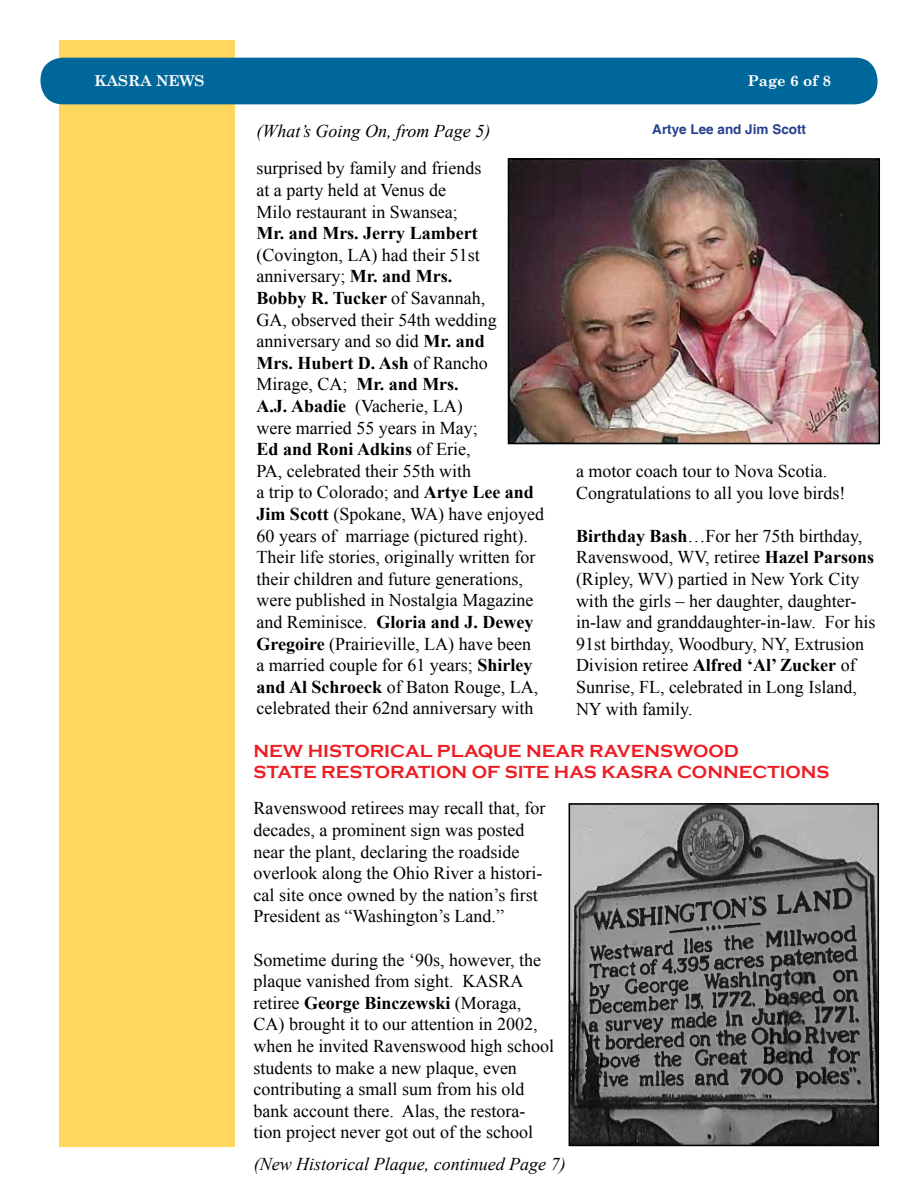
<style>
.page{position:relative;width:918px;height:1188px;background:#fff}
.page>*{position:absolute;margin:0;border:0;box-sizing:border-box;transform-origin:0 0}
.t1{font:18px/21.6px "Times New Roman";color:#000}
.t2{font:700 18px/21.6px "Copperplate Gothic";color:#ed1d24}
.t3{font:italic 18px "Times New Roman";color:#000}
.t4{font:700 18px "Times New Roman";color:#000}
.t5{font:700 15px "Century Schoolbook";color:#fff}
.t6{font:700 13.5px "Helvetica";color:#25408f}
.s1{font-weight:700}
</style>
<div class="page">
<div style="left:59px;top:40px;width:175px;height:1108px;background:#ffd75c"></div>
<div style="left:40px;top:58px;width:838px;height:46px;background:#00679b;border-radius:22px"></div>
<img style="left:511px;top:161px;width:366px;height:280px">
<div style="left:508px;top:158px;width:372px;height:286px;border:2px solid #000"></div>
<img style="left:572px;top:806px;width:304px;height:337px">
<img style="left:856px;top:887px;width:19px;height:225px">
<img style="left:572px;top:863px;width:284px;height:280px">
<div style="left:569px;top:803px;width:310px;height:343px;border:2px solid #000"></div>
<p class="t5" style="left:94px;top:69px;width:112px">KASRA NEWS</p>
<p class="t5" style="left:748px;top:69px;width:85px">Page 6 of 8</p>
<p class="t3" style="left:256px;top:119px;width:235px">(What’s Going On, from Page 5)</p>
<p class="t6" style="left:652px;top:121px;width:155px">Artye Lee and Jim Scott</p>
<p class="t1" style="left:257px;top:157px;width:226px">surprised by family and friends at a party held at Venus de<br>Milo restaurant in Swansea;</p>
<p class="t4" style="left:257px;top:221px;width:223px">Mr. and Mrs. Jerry Lambert</p>
<p class="t1" style="left:257px;top:244px;width:289px">(Covington, LA) had their 51st anniversary; <span class="s1">Mr. and Mrs.<br>Bobby R. Tucker</span> of Savannah,<br>GA, observed their 54th wedding anniversary and so did <span class="s1">Mr. and<br>Mrs. Hubert D. Ash</span> of Rancho Mirage, CA; <span class="s1">Mr. and Mrs.<br>A.J. Abadie</span> (Vacherie, LA)<br>were married 55 years in May;<br><span class="s1">Ed and Roni Adkins</span> of Erie,<br>PA, celebrated their 55th with<br>a trip to Colorado; and <span class="s1">Artye Lee and Jim Scott</span> (Spokane, WA) have enjoyed 60 years of marriage (pictured right).<br>Their life stories, originally written for their children and future generations, were published in Nostalgia Magazine and Reminisce. <span class="s1">Gloria and J. Dewey Gregoire</span> (Prairieville, LA) have been<br>a married couple for 61 years; <span class="s1">Shirley and Al Schroeck</span> of Baton Rouge, LA, celebrated their 62nd anniversary with</p>
<p class="t1" style="left:576px;top:460px;width:271px">a motor coach tour to Nova Scotia.<br>Congratulations to all you love birds!</p>
<p class="t1" style="left:576px;top:525px;width:301px"><span class="s1">Birthday Bash</span>…For her 75th birthday, Ravenswood, WV, retiree <span class="s1">Hazel Parsons </span>(Ripley, WV) partied in New York City with the girls – her daughter, daughter&shy;in-law and granddaughter-in-law. For his 91st birthday, Woodbury, NY, Extrusion Division retiree <span class="s1">Alfred ‘Al’ Zucker</span> of Sunrise, FL, celebrated in Long Island, NY with family.</p>
<p class="t2" style="left:254px;top:740px;width:487px">NEW HISTORICAL PLAQUE NEAR RAVENSWOOD<br>STATE</p>
<p class="t2" style="left:321px;top:762px;width:29px">RESTORATION</p>
<p class="t2" style="left:472px;top:762px;width:57px">OF SITE</p>
<p class="t2" style="left:554px;top:762px;width:153px">HAS KASRA CONNECTIONS</p>
<p class="t1" style="left:254px;top:797px;width:293px">Ravenswood retirees may recall that, for decades, a prominent sign was posted near the plant, declaring the roadside overlook along the Ohio River a histori&shy;cal site once owned by the nation’s first President as “Washington’s Land.”</p>
<p class="t1" style="left:254px;top:948px;width:302px">Sometime during the ‘90s, however, the plaque vanished from sight. KASRA retiree <span class="s1">George Binczewski</span> (Moraga, CA) brought it to our attention in 2002, when he invited Ravenswood high school students to make a new plaque, even contributing a small sum from his old bank account there. Alas, the restora&shy;tion project never got out of the school</p>
<p class="t3" style="left:254px;top:1151px;width:313px">(New Historical Plaque, continued Page 7)</p>
</div>
